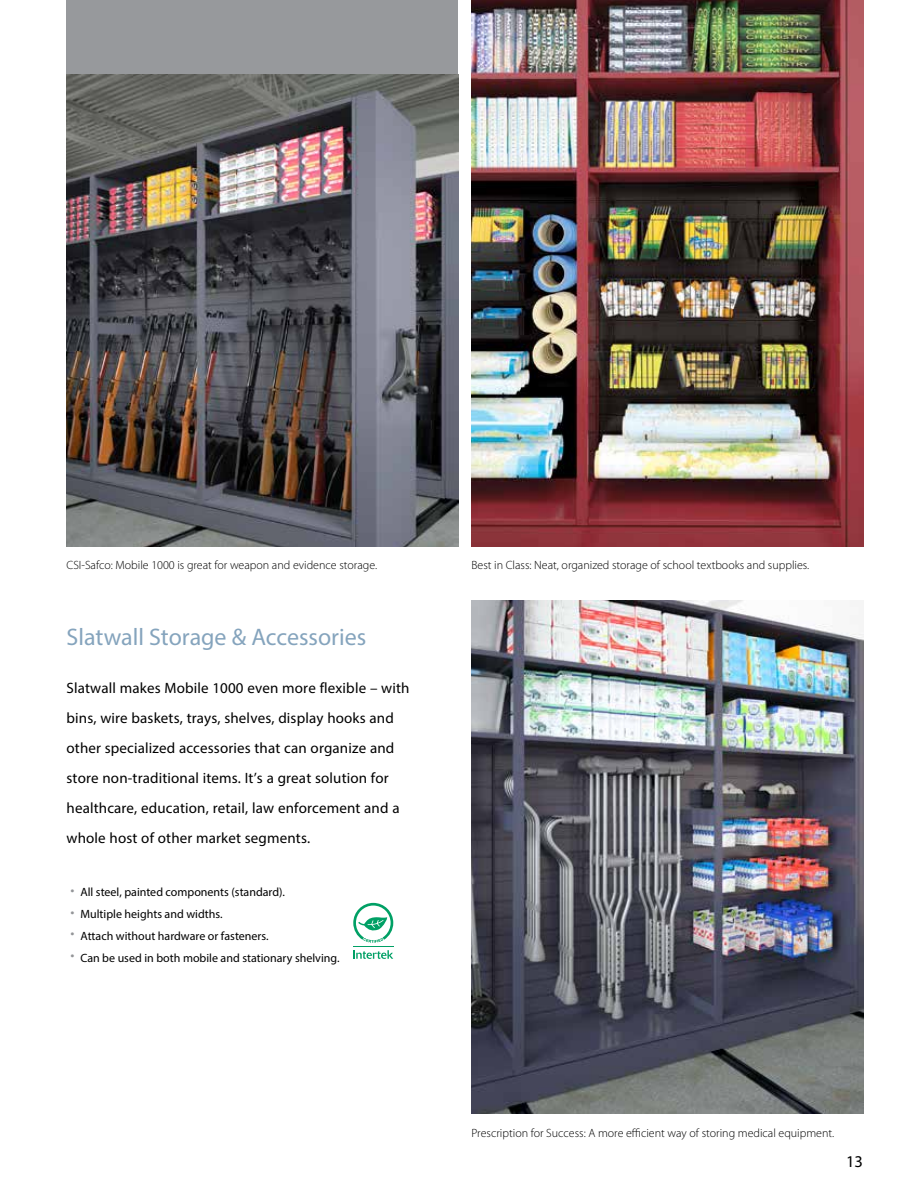
<style>
.page{position:relative;width:918px;height:1188px;background:#fff}
.page>*{position:absolute;margin:0;border:0;box-sizing:border-box;transform-origin:0 0}
.t1{font:24px "Myriad Pro";color:#85a4bd}
.t2{font:16.5px "Myriad Pro";color:#000}
.t3{font:15px/30px "Myriad Pro";letter-spacing:.01em;color:#000}
.t4{font:300 12px "Myriad Pro";color:#000}
.t5{font:12px "Myriad Pro";color:#000}
.s1{font-family:"Zapfino";font-size:7.5px;color:#939598}
</style>
<div class="page">
<img style="left:472px;top:0;width:391px;height:546px">
<div style="left:67px;top:0;width:391px;height:546px;background:#97999c"></div>
<img style="left:67px;top:74px;width:391px;height:472px">
<img style="left:472px;top:600px;width:391px;height:513px">
<svg style="left:353px;top:950px;width:40px;height:9px"></svg>
<hr style="left:353px;top:946px;width:40px;height:1px;background:#00a065">
<svg style="left:353px;top:903px;width:40px;height:40px"></svg>
<p class="t4" style="left:67px;top:558px;width:312px">CSI-Safco: Mobile 1000 is great for weapon and evidence storage.</p>
<p class="t4" style="left:472px;top:558px;width:339px">Best in Class: Neat, organized storage of school textbooks and supplies.</p>
<h1 class="t1" style="left:67px;top:623px;width:301px">Slatwall Storage &amp; Accessories</h1>
<p class="t3" style="left:67px;top:672px;width:345px">Slatwall makes Mobile 1000 even more flexible – with bins, wire baskets, trays, shelves, display hooks and other specialized accessories that can organize and store non-traditional items. It’s a great solution for healthcare, education, retail, law enforcement and a whole host of other market segments.</p>
<p class="t5" style="left:66px;top:885px;width:221px"><span class="s1">•</span> All steel, painted components (standard).</p>
<p class="t5" style="left:66px;top:907px;width:158px"><span class="s1">•</span> Multiple heights and widths.</p>
<p class="t5" style="left:66px;top:928px;width:204px"><span class="s1">•</span> Attach without hardware or fasteners.</p>
<p class="t5" style="left:66px;top:950px;width:275px"><span class="s1">•</span> Can be used in both mobile and stationary shelving.</p>
<p class="t4" style="left:472px;top:1126px;width:364px">Prescription for Success: A more efficient way of storing medical equipment.</p>
<p class="t2" style="left:846px;top:1151px;width:18px">13</p>
</div>
